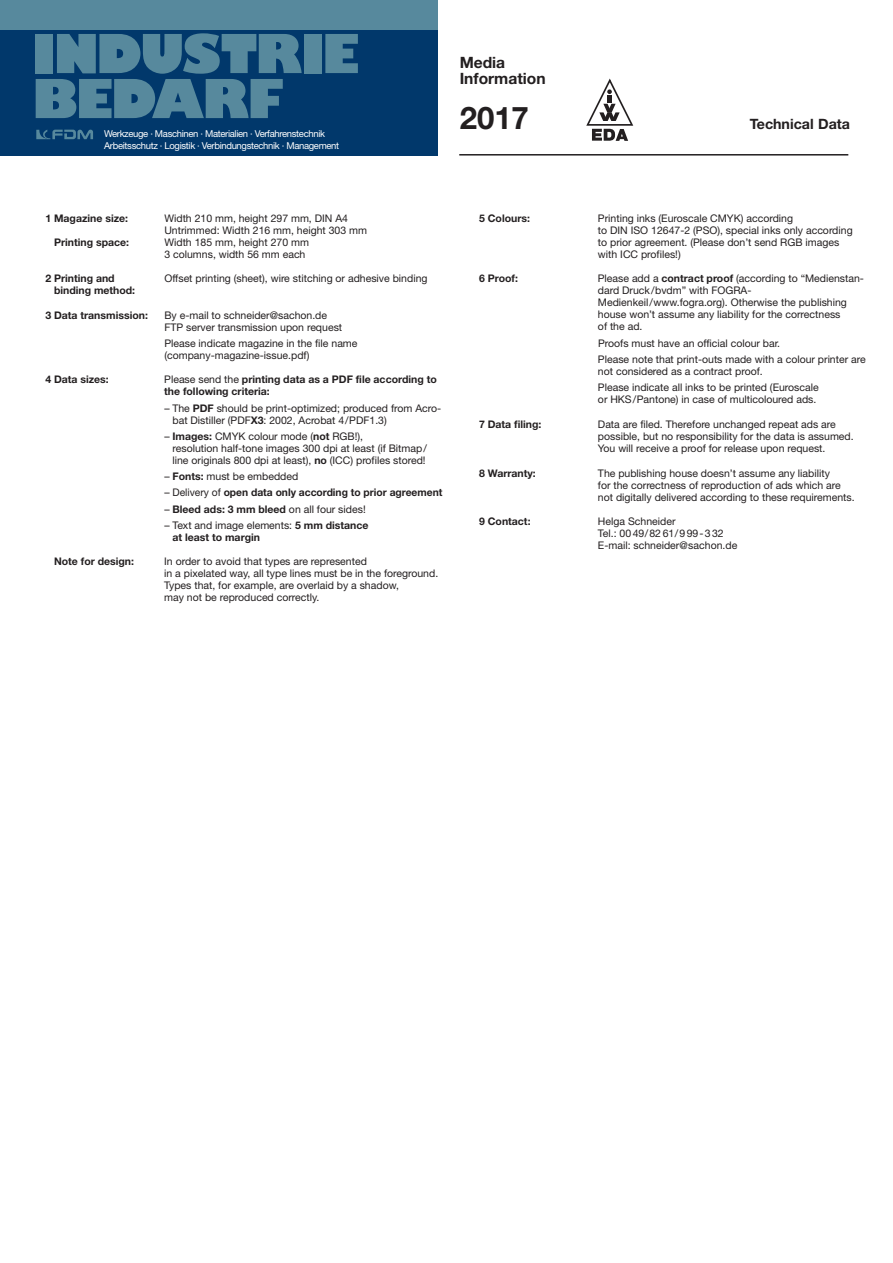
<style>
.page{position:relative;width:893px;height:1263px;background:#fff}
.page>*{position:absolute;margin:0;border:0;box-sizing:border-box;transform-origin:0 0}
.t1{font:800 52.5px/45px "Gill Sans";letter-spacing:-.05em;color:#57899d}
.t2{font:700 31.2px "Helvetica Neue";color:#231f20}
.t3{font:700 15.6px/15.6px "Helvetica Neue";color:#231f20}
.t4{font:700 14.25px "Helvetica Neue";color:#231f20}
.t5{font:10.5px/12px "Helvetica Neue";color:#231f20}
.t6{font:700 10.5px/12px "Helvetica Neue";color:#231f20}
.t7{font:9.45px/12.1px "Helvetica Neue";letter-spacing:-.035em;color:#fff}
.s1{font-weight:400}
.s2{font-weight:700}
</style>
<div class="page">
<hr style="left:459px;top:154px;width:389px;height:2px;background:#231f20">
<svg style="left:586px;top:78px;width:48px;height:63px"></svg>
<div style="left:0;top:30px;width:438px;height:125px;background:#01386b"></div>
<div style="left:0;top:0;width:438px;height:30px;background:#57899d"></div>
<svg style="left:36px;top:130px;width:57px;height:9px"></svg>
<h1 class="t1" style="left:32px;top:35px;width:329px">INDUSTRIE<br>BEDARF</h1>
<p class="t7" style="left:104px;top:128px;width:237px">Werkzeuge · Maschinen · Materialien · Verfahrenstechnik<br>Arbeitsschutz · Logistik · Verbindungstechnik · Management</p>
<h3 class="t3" style="left:460px;top:56px;width:87px">Media<br>Information</h3>
<h2 class="t2" style="left:460px;top:107px;width:71px">2017</h2>
<h3 class="t4" style="left:750px;top:119px;width:102px">Technical Data</h3>
<p class="t6" style="left:45px;top:213px;width:84px">1 Magazine size:</p>
<p class="t5" style="left:164px;top:213px;width:204px">Width 210 mm, height 297 mm, DIN A4<br>Untrimmed: Width 216 mm, height 303 mm</p>
<p class="t6" style="left:54px;top:237px;width:76px">Printing space:</p>
<p class="t5" style="left:164px;top:237px;width:146px">Width 185 mm, height 270 mm<br>3 columns, width 56 mm each</p>
<p class="t6" style="left:45px;top:274px;width:71px">2 Printing and</p>
<p class="t5" style="left:164px;top:274px;width:265px">Offset printing (sheet), wire stitching or adhesive binding</p>
<p class="t6" style="left:54px;top:286px;width:83px">binding method:</p>
<p class="t6" style="left:45px;top:310px;width:104px">3 Data transmission:</p>
<p class="t5" style="left:164px;top:310px;width:179px">By e-mail to schneider@sachon.de<br>FTP server transmission upon request</p>
<p class="t5" style="left:164px;top:339px;width:195px">Please indicate magazine in the file name (company-magazine-issue.pdf)</p>
<p class="t6" style="left:45px;top:375px;width:65px">4 Data sizes:</p>
<p class="t6" style="left:164px;top:375px;width:274px"><span class="s1">Please send the</span> printing data as a PDF file according to the following criteria:</p>
<p class="t5" style="left:172px;top:403px;width:270px;text-indent:-8px">– The <span class="s2">PDF</span> should be print-optimized; produced from Acro&shy;bat Distiller (PDF<span class="s2">X3</span>: 2002, Acrobat 4/PDF1.3)</p>
<p class="t5" style="left:172px;top:431px;width:256px;text-indent:-8px">– <span class="s2">Images:</span> CMYK colour mode (<span class="s2">not</span> RGB!),<br>resolution half-tone images 300 dpi at least (if Bitmap/ line originals 800 dpi at least), <span class="s2">no</span> (ICC) profiles stored!</p>
<p class="t5" style="left:164px;top:471px;width:135px">– <span class="s2">Fonts:</span> must be embedded</p>
<p class="t6" style="left:164px;top:488px;width:280px"><span class="s1">– Delivery of</span> open data only according to prior agreement</p>
<p class="t6" style="left:164px;top:504px;width:203px"><span class="s1">–</span> Bleed ads: 3 mm bleed <span class="s1">on all four sides!</span></p>
<p class="t6" style="left:172px;top:520px;width:198px;text-indent:-8px"><span class="s1">– Text and image elements:</span> 5 mm distance at least to margin</p>
<p class="t6" style="left:54px;top:556px;width:82px">Note for design:</p>
<p class="t5" style="left:164px;top:556px;width:275px">In order to avoid that types are represented<br>in a pixelated way, all type lines must be in the foreground.<br>Types that, for example, are overlaid by a shadow,<br>may not be reproduced correctly.</p>
<p class="t6" style="left:479px;top:213px;width:52px">5 Colours:</p>
<p class="t5" style="left:598px;top:213px;width:256px">Printing inks (Euroscale CMYK) according<br>to DIN ISO 12647-2 (PSO), special inks only according to prior agreement. (Please don’t send RGB images with ICC profiles!)</p>
<p class="t6" style="left:479px;top:274px;width:40px">6 Proof:</p>
<p class="t5" style="left:598px;top:274px;width:268px">Please add a <span class="s2">contract proof</span> (according to “Medienstan&shy;dard Druck/bvdm” with FOGRA-Medienkeil/www.fogra.org). Otherwise the publishing house won’t assume any liability for the correctness<br>of the ad.</p>
<p class="t5" style="left:598px;top:336px;width:269px;line-height:16.2px">Proofs must have an official colour bar.<br>Please note that print-outs made with a colour printer are</p>
<p class="t5" style="left:598px;top:364px;width:222px;line-height:16.2px">not considered as a contract proof.<br>Please indicate all inks to be printed (Euroscale</p>
<p class="t5" style="left:598px;top:394px;width:220px">or HKS/Pantone) in case of multicoloured ads.</p>
<p class="t6" style="left:479px;top:419px;width:64px">7 Data filing:</p>
<p class="t5" style="left:598px;top:419px;width:257px">Data are filed. Therefore unchanged repeat ads are possible, but no responsibility for the data is assumed.<br>You will receive a proof for release upon request.</p>
<p class="t6" style="left:479px;top:468px;width:58px">8 Warranty:</p>
<p class="t5" style="left:598px;top:468px;width:258px">The publishing house doesn’t assume any liability<br>for the correctness of reproduction of ads which are not digitally delivered according to these requirements.</p>
<p class="t6" style="left:479px;top:517px;width:53px">9 Contact:</p>
<p class="t5" style="left:598px;top:517px;width:141px">Helga Schneider<br>Tel.: 0049/8261/999-332<br>E-mail: schneider@sachon.de</p>
</div>
